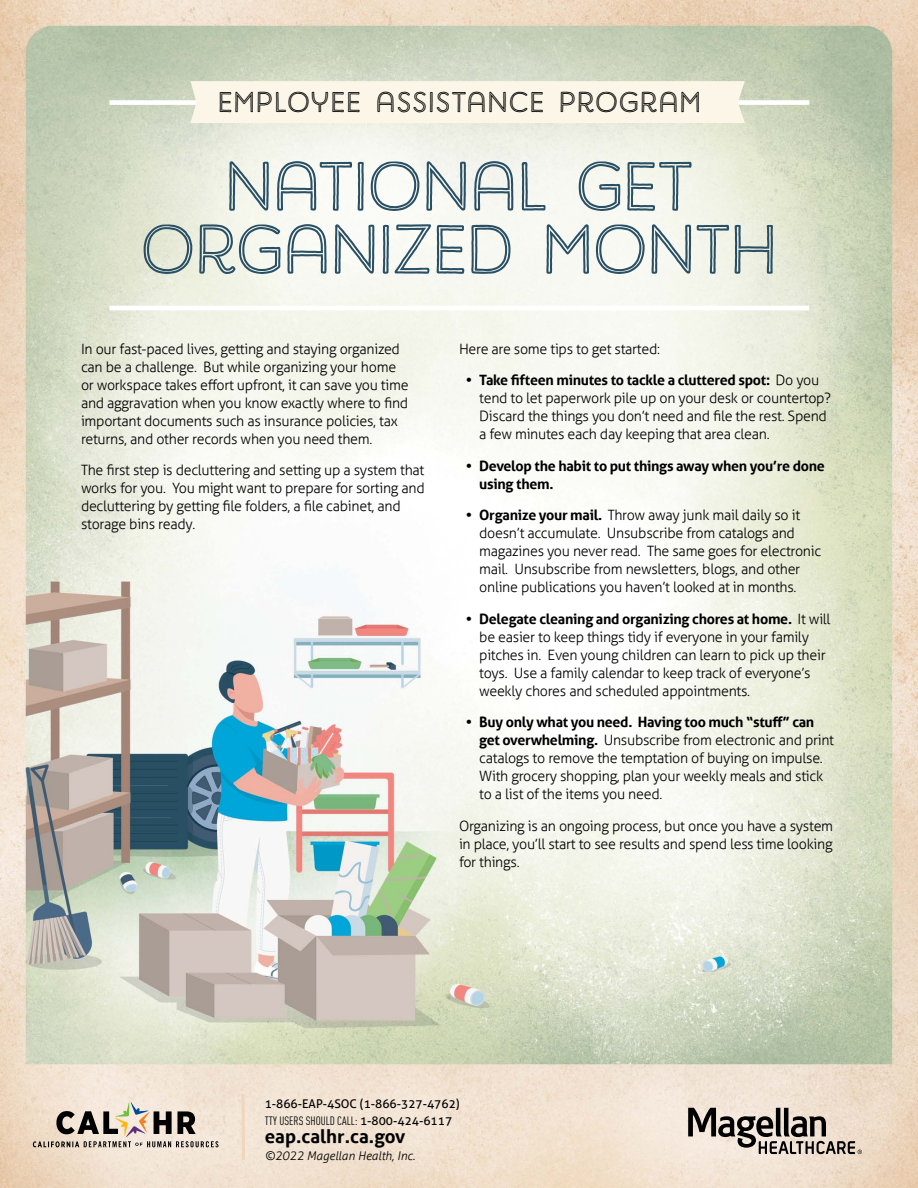
<style>
.page{position:relative;width:918px;height:1188px;background:#fff}
.page>*{position:absolute;margin:0;border:0;box-sizing:border-box;transform-origin:0 0}
.H1_Topic_Article_Tit{font:69px/63px "Harman Retro Inline";color:#294f64;text-align:center}
.t1{font:28.5px "Harman Retro Inline";letter-spacing:.05em;color:#000}
.Footer_-_URL{font:700 18.75px "Aller";color:#000}
.Paragraph{font:300 14.25px/18px "Aller";letter-spacing:-.02em;color:#000}
.t2{font:700 14.25px/18px "Aller";letter-spacing:-.02em;color:#000}
.Footer_-_TTY{font:condensed 12px "DIN Pro";color:#000}
.Footer_-_Phone_Numbe{font:12px "Aller";color:#000}
.Footer_-_Copyright{font:italic 300 12px "Aller";color:#000}
.s1{font-weight:700}
.s2{font-family:"Aller";font-stretch:normal}
</style>
<div class="page">
<img style="left:0;top:0;width:918px;height:1188px">
<div style="left:110px;top:100px;width:699px;height:5px;background:#fff"></div>
<div style="left:190px;top:81px;width:555px;height:42px;background:#fbf6e7"></div>
<hr style="left:110px;top:306px;width:699px;height:4px;background:#fff">
<svg style="left:33px;top:1102px;width:186px;height:45px;background:#bfb4a7"></svg>
<svg style="left:240px;top:1091px;width:7px;height:72px"></svg>
<svg style="left:688px;top:1108px;width:174px;height:46px;background:#a79d93"></svg>
<p class="t1" style="left:218px;top:86px;width:484px">EMPLOYEE ASSISTANCE PROGRAM</p>
<h1 class="H1_Topic_Article_Tit" style="left:141px;top:156px;width:638px">NATIONAL GET<br>ORGANIZED MONTH</h1>
<p class="Paragraph" style="left:81px;top:340px;width:329px">In our fast-paced lives, getting and staying organized can be a challenge. But while organizing your home or workspace takes effort upfront, it can save you time and aggravation when you know exactly where to find important documents such as insurance policies, tax returns, and other records when you need them.</p>
<p class="Paragraph" style="left:81px;top:461px;width:345px">The first step is decluttering and setting up a system that works for you. You might want to prepare for sorting and decluttering by getting file folders, a file cabinet, and storage bins ready.</p>
<p class="Paragraph" style="left:459px;top:340px;width:203px">Here are some tips to get started:</p>
<p class="Paragraph" style="left:479px;top:371px;width:353px;text-indent:-14px"><span class="s1">• Take fifteen minutes to tackle a cluttered spot:</span> Do you tend to let paperwork pile up on your desk or countertop?<br>Discard the things you don’t need and file the rest. Spend a few minutes each day keeping that area clean.</p>
<p class="t2" style="left:479px;top:456px;width:347px;text-indent:-14px">• Develop the habit to put things away when you’re done using them.</p>
<p class="Paragraph" style="left:479px;top:506px;width:344px;text-indent:-14px"><span class="s1">• Organize your mail.</span> Throw away junk mail daily so it doesn’t accumulate. Unsubscribe from catalogs and magazines you never read. The same goes for electronic mail. Unsubscribe from newsletters, blogs, and other online publications you haven’t looked at in months.</p>
<p class="Paragraph" style="left:479px;top:610px;width:353px;text-indent:-14px"><span class="s1">• Delegate cleaning and organizing chores at home.</span> It will be easier to keep things tidy if everyone in your family pitches in. Even young children can learn to pick up their toys. Use a family calendar to keep track of everyone’s weekly chores and scheduled appointments.</p>
<p class="Paragraph" style="left:479px;top:713px;width:356px;text-indent:-14px"><span class="s1">• Buy only what you need. Having too much “stuff” can get overwhelming.</span> Unsubscribe from electronic and print catalogs to remove the temptation of buying on impulse.<br>With grocery shopping, plan your weekly meals and stick to a list of the items you need.</p>
<p class="Paragraph" style="left:459px;top:817px;width:376px;text-align:justify">Organizing is an ongoing process, but once you have a system in place, you’ll start to see results and spend less time looking for things.</p>
<p class="Footer_-_Phone_Numbe" style="left:265px;top:1096px;width:197px">1-866-EAP-4SOC (1-866-327-4762)</p>
<p class="Footer_-_TTY" style="left:265px;top:1112px;width:189px">TTY USERS SHOULD CALL: <span class="s2">1-800-424-6117</span></p>
<p class="Footer_-_URL" style="left:265px;top:1125px;width:142px">eap.calhr.ca.gov</p>
<p class="Footer_-_Copyright" style="left:265px;top:1149px;width:152px">©2022 Magellan Health, Inc.</p>
</div>
